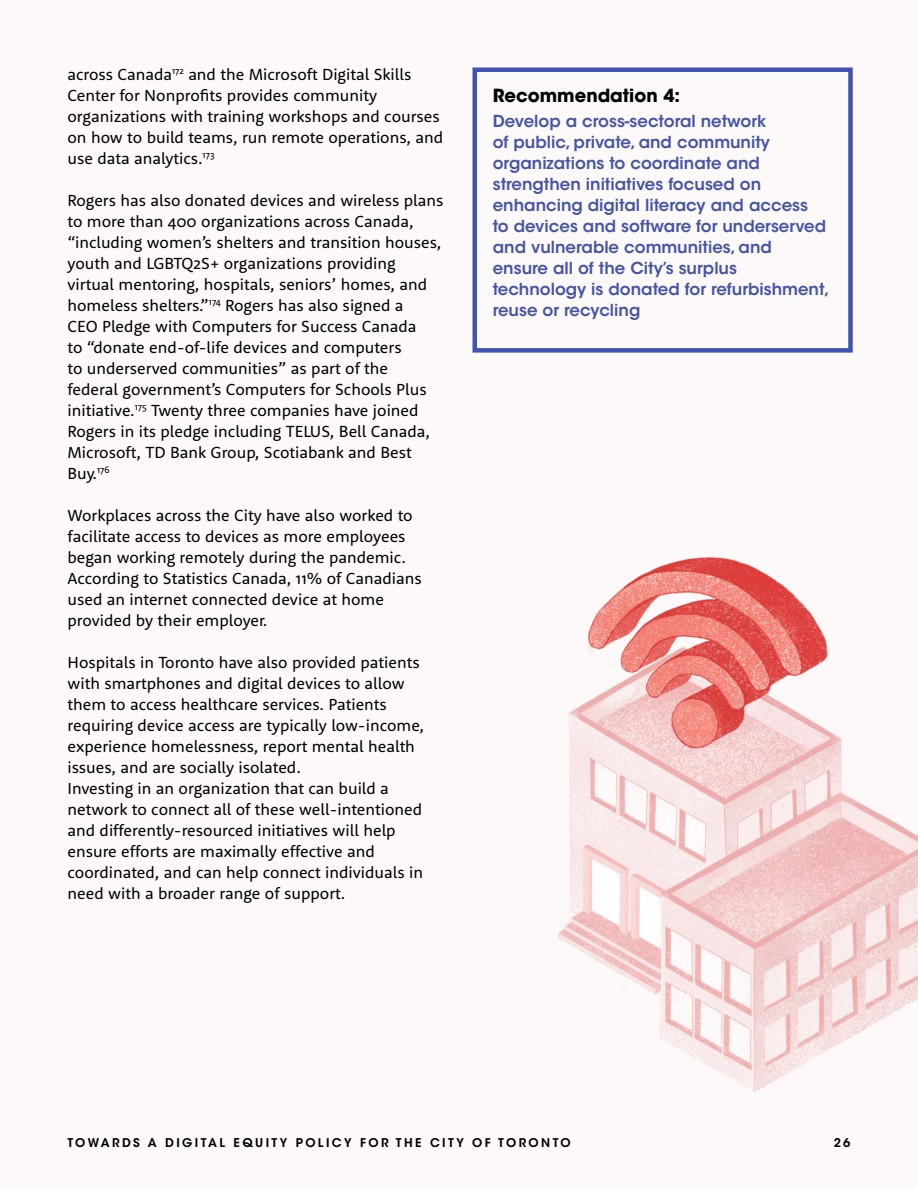
<style>
.page{position:relative;width:918px;height:1188px;background:#fef9f9}
.page>*{position:absolute;margin:0;border:0;box-sizing:border-box;transform-origin:0 0}
.Subheading{font:700 18px "ITC Avant Garde Std";color:#000}
.t1{font:16.5px/21px "Rooney Sans";color:#000}
.Subheading-2{font:600 16.5px/21px "ITC Avant Garde Std";color:#4555a5}
.t2{font:600 12px "ITC Avant Garde Std";letter-spacing:.2em;color:#000}
</style>
<div class="page">
<div style="left:472px;top:68px;width:381px;height:285px;border:4px solid #4052b3"></div>
<img style="left:558px;top:557px;width:360px;height:536px">
<p class="t1" style="left:68px;top:63px;width:377px">across Canada<sup>172</sup> and the Microsoft Digital Skills Center for Nonprofits provides community organizations with training workshops and courses on how to build teams, run remote operations, and use data analytics.<sup>173</sup></p>
<p class="t1" style="left:68px;top:189px;width:377px">Rogers has also donated devices and wireless plans to more than 400 organizations across Canada, “including women’s shelters and transition houses, youth and LGBTQ2S+ organizations providing virtual mentoring, hospitals, seniors’ homes, and homeless shelters.”<sup>174</sup> Rogers has also signed a<br>CEO Pledge with Computers for Success Canada<br>to “donate end-of-life devices and computers<br>to underserved communities” as part of the<br>federal government’s Computers for Schools Plus initiative.<sup>175</sup> Twenty three companies have joined Rogers in its pledge including TELUS, Bell Canada, Microsoft, TD Bank Group, Scotiabank and Best Buy.<sup>176</sup></p>
<p class="t1" style="left:68px;top:504px;width:356px">Workplaces across the City have also worked to facilitate access to devices as more employees began working remotely during the pandemic.<br>According to Statistics Canada, 11% of Canadians used an internet connected device at home provided by their employer.</p>
<p class="t1" style="left:68px;top:651px;width:358px">Hospitals in Toronto have also provided patients with smartphones and digital devices to allow them to access healthcare services. Patients requiring device access are typically low-income, experience homelessness, report mental health issues, and are socially isolated.</p>
<p class="t1" style="left:68px;top:777px;width:357px">Investing in an organization that can build a network to connect all of these well-intentioned and differently-resourced initiatives will help ensure efforts are maximally effective and coordinated, and can help connect individuals in need with a broader range of support.</p>
<p class="Subheading" style="left:493px;top:84px;width:189px">Recommendation 4:</p>
<p class="Subheading-2" style="left:493px;top:111px;width:338px">Develop a cross-sectoral network<br>of public, private, and community organizations to coordinate and strengthen initiatives focused on enhancing digital literacy and access<br>to devices and software for underserved and vulnerable communities, and ensure all of the City’s surplus technology is donated for refurbishment, reuse or recycling</p>
<p class="t2" style="left:68px;top:1135px;width:505px">TOWARDS A DIGITAL EQUITY POLICY FOR THE CITY OF TORONTO</p>
<p class="t2" style="left:834px;top:1135px;width:18px">26</p>
</div>
